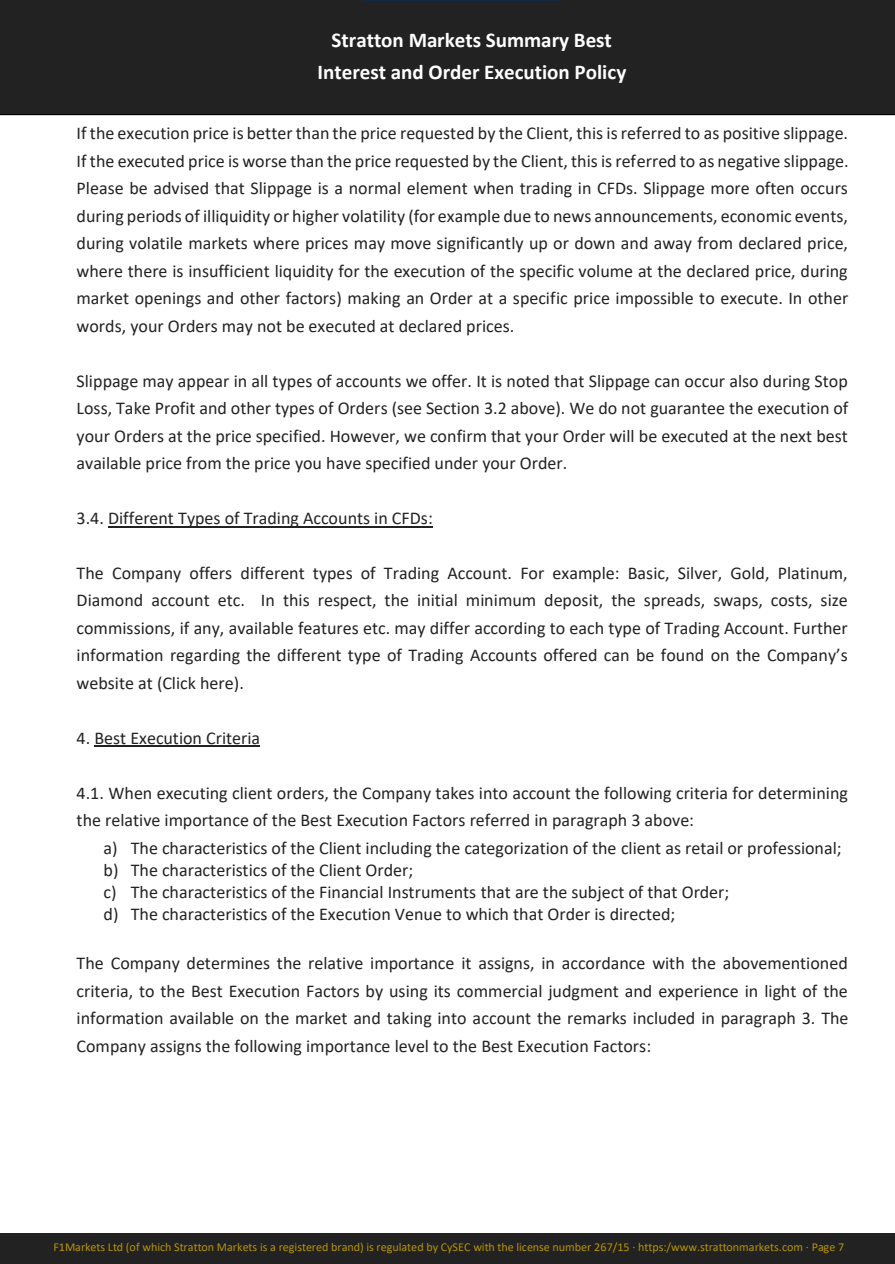
<style>
.page{position:relative;width:895px;height:1264px;background:#fff}
.page>*{position:absolute;margin:0;border:0;box-sizing:border-box;transform-origin:0 0}
.t1{font:700 21px/32.1px "Calibri";color:#fff;text-align:center}
.t2{font:18px/27.5px "Calibri";color:#222;text-align:justify}
.t3{font:12px "Calibri";letter-spacing:-.005em;color:#b59306}
</style>
<div class="page">
<div style="left:0;top:0;width:894px;height:115px;background:#222"></div>
<hr style="left:363px;top:0;width:197px;height:1px;background:#122942">
<div style="left:0;top:1233px;width:894px;height:31px;background:#222"></div>
<div style="left:287px;top:21px;width:369px;height:76px;background:#222"></div>
<hr style="left:108px;top:526px;width:325px;height:1px;background:#222">
<hr style="left:94px;top:746px;width:166px;height:1px;background:#222">
<p class="t1" style="left:317px;top:24px;width:310px">Stratton Markets Summary Best<br>Interest and Order Execution Policy</p>
<p class="t2" style="left:76px;top:119px;width:773px">If the execution price is better than the price requested by the Client, this is referred to as positive slippage.<br>If the executed price is worse than the price requested by the Client, this is referred to as negative slippage.<br>Please be advised that Slippage is a normal element when trading in CFDs. Slippage more often occurs during periods of illiquidity or higher volatility (for example due to news announcements, economic events, during volatile markets where prices may move significantly up or down and away from declared price, where there is insufficient liquidity for the execution of the specific volume at the declared price, during market openings and other factors) making an Order at a specific price impossible to execute. In other words, your Orders may not be executed at declared prices.</p>
<p class="t2" style="left:76px;top:366px;width:772px">Slippage may appear in all types of accounts we offer. It is noted that Slippage can occur also during Stop Loss, Take Profit and other types of Orders (see Section 3.2 above). We do not guarantee the execution of your Orders at the price specified. However, we confirm that your Order will be executed at the next best available price from the price you have specified under your Order.</p>
<p class="t2" style="left:76px;top:504px;width:357px">3.4. Different Types of Trading Accounts in CFDs:</p>
<p class="t2" style="left:76px;top:559px;width:772px">The Company offers different types of Trading Account. For example: Basic, Silver, Gold, Platinum, Diamond account etc. In this respect, the initial minimum deposit, the spreads, swaps, costs, size commissions, if any, available features etc. may differ according to each type of Trading Account. Further information regarding the different type of Trading Accounts offered can be found on the Company’s website at (Click here).</p>
<p class="t2" style="left:76px;top:724px;width:185px">4. Best Execution Criteria</p>
<p class="t2" style="left:76px;top:778px;width:772px">4.1. When executing client orders, the Company takes into account the following criteria for determining the relative importance of the Best Execution Factors referred in paragraph 3 above:</p>
<p class="t2" style="left:104px;top:836px;width:739px;line-height:21.9px;text-align:left">a) The characteristics of the Client including the categorization of the client as retail or professional; b) The characteristics of the Client Order;<br>c) The characteristics of the Financial Instruments that are the subject of that Order;<br>d) The characteristics of the Execution Venue to which that Order is directed;</p>
<p class="t2" style="left:77px;top:949px;width:772px">The Company determines the relative importance it assigns, in accordance with the abovementioned criteria, to the Best Execution Factors by using its commercial judgment and experience in light of the information available on the market and taking into account the remarks included in paragraph 3. The Company assigns the following importance level to the Best Execution Factors:</p>
<p class="t3" style="left:53px;top:1238px;width:792px">F1Markets Ltd (of which Stratton Markets is a registered brand) is regulated by CySEC with the license number 267/15 · https:/www.strattonmarkets.com · Page 7</p>
</div>
